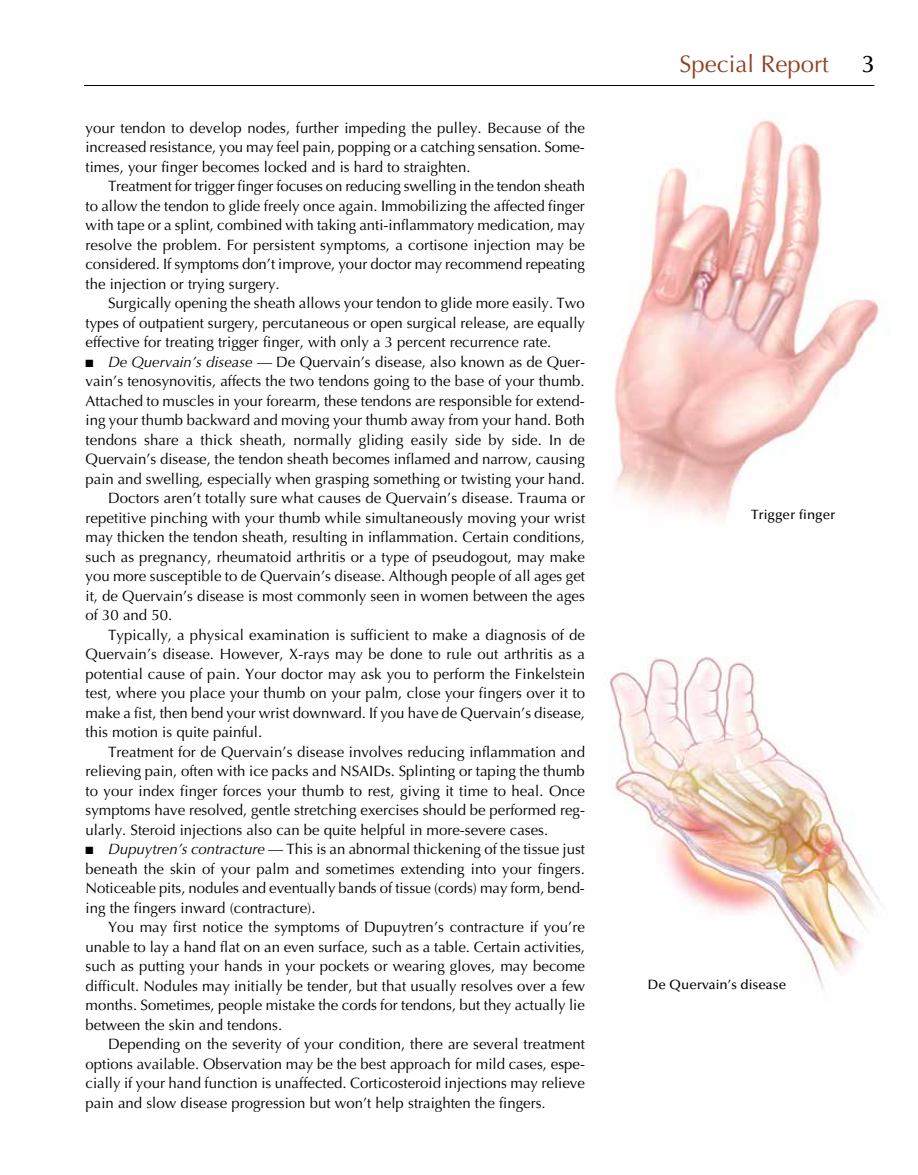
<style>
.page{position:relative;width:918px;height:1175px;background:#fff}
.page>*{position:absolute;margin:0;border:0;box-sizing:border-box;transform-origin:0 0}
.t1{font:24px "Optima LT Std";color:#8e4323}
.t2{font:500 24px "Optima LT Std";color:#000}
.t3{font:15px/19.5px "Optima LT Std";color:#000;text-align:justify}
.t4{font:500 13.5px "Optima LT Std";color:#000}
.s1{font-style:italic}
</style>
<div class="page">
<hr style="left:84px;top:85px;width:790px;height:1px;background:#000">
<img style="left:613px;top:118px;width:277px;height:407px">
<img style="left:609px;top:657px;width:271px;height:332px">
<p class="t3" style="left:86px;top:118px;width:501px">your tendon to develop nodes, further impeding the pulley. Because of the increased resistance, you may feel pain, popping or a catching sensation. Some&shy;times, your finger becomes locked and is hard to straighten.</p>
<p class="t3" style="left:86px;top:176px;width:501px;text-indent:22px">Treatment for trigger finger focuses on reducing swelling in the tendon sheath to allow the tendon to glide freely once again. Immobilizing the affected finger with tape or a splint, combined with taking anti-inflammatory medication, may resolve the problem. For persistent symptoms, a cortisone injection may be considered. If symptoms don’t improve, your doctor may recommend repeating the injection or trying surgery.</p>
<p class="t3" style="left:86px;top:293px;width:501px;text-indent:22px">Surgically opening the sheath allows your tendon to glide more easily. Two types of outpatient surgery, percutaneous or open surgical release, are equally effective for treating trigger finger, with only a 3 percent recurrence rate.</p>
<p class="t3" style="left:86px;top:352px;width:501px">■ <span class="s1">De Quervain’s disease</span> — De Quervain’s disease, also known as de Quer-</p>
<p class="t3" style="left:86px;top:371px;width:501px">vain’s tenosynovitis, affects the two tendons going to the base of your thumb.</p>
<p class="t3" style="left:86px;top:391px;width:501px">Attached to muscles in your forearm, these tendons are responsible for extend-</p>
<p class="t3" style="left:86px;top:410px;width:501px">ing your thumb backward and moving your thumb away from your hand. Both</p>
<p class="t3" style="left:86px;top:430px;width:501px">tendons share a thick sheath, normally gliding easily side by side. In de</p>
<p class="t3" style="left:86px;top:449px;width:501px">Quervain’s disease, the tendon sheath becomes inflamed and narrow, causing</p>
<p class="t3" style="left:86px;top:469px;width:501px">pain and swelling, especially when grasping something or twisting your hand.</p>
<p class="t3" style="left:108px;top:488px;width:479px">Doctors aren’t totally sure what causes de Quervain’s disease. Trauma or</p>
<p class="t3" style="left:86px;top:508px;width:501px">repetitive pinching with your thumb while simultaneously moving your wrist</p>
<p class="t3" style="left:86px;top:527px;width:501px">may thicken the tendon sheath, resulting in inflammation. Certain conditions,</p>
<p class="t3" style="left:86px;top:547px;width:501px">such as pregnancy, rheumatoid arthritis or a type of pseudogout, may make</p>
<p class="t3" style="left:86px;top:566px;width:501px">you more susceptible to de Quervain’s disease. Although people of all ages get</p>
<p class="t3" style="left:86px;top:586px;width:501px">it, de Quervain’s disease is most commonly seen in women between the ages</p>
<p class="t3" style="left:86px;top:605px;width:88px">of 30 and 50.</p>
<p class="t3" style="left:108px;top:625px;width:479px">Typically, a physical examination is sufficient to make a diagnosis of de</p>
<p class="t3" style="left:86px;top:644px;width:501px">Quervain’s disease. However, X-rays may be done to rule out arthritis as a</p>
<p class="t3" style="left:86px;top:664px;width:501px">potential cause of pain. Your doctor may ask you to perform the Finkelstein</p>
<p class="t3" style="left:86px;top:683px;width:501px">test, where you place your thumb on your palm, close your fingers over it to</p>
<p class="t3" style="left:86px;top:703px;width:501px">make a fist, then bend your wrist downward. If you have de Quervain’s disease,</p>
<p class="t3" style="left:86px;top:722px;width:178px">this motion is quite painful.</p>
<p class="t3" style="left:108px;top:742px;width:479px">Treatment for de Quervain’s disease involves reducing inflammation and</p>
<p class="t3" style="left:86px;top:761px;width:501px">relieving pain, often with ice packs and NSAIDs. Splinting or taping the thumb</p>
<p class="t3" style="left:86px;top:781px;width:501px">to your index finger forces your thumb to rest, giving it time to heal. Once</p>
<p class="t3" style="left:86px;top:800px;width:501px">symptoms have resolved, gentle stretching exercises should be performed reg-</p>
<p class="t3" style="left:86px;top:820px;width:464px">ularly. Steroid injections also can be quite helpful in more-severe cases.</p>
<p class="t3" style="left:86px;top:839px;width:501px">■ <span class="s1">Dupuytren’s contracture</span> — This is an abnormal thickening of the tissue just beneath the skin of your palm and sometimes extending into your fingers.<br>Noticeable pits, nodules and eventually bands of tissue (cords) may form, bend&shy;ing the fingers inward (contracture).</p>
<p class="t3" style="left:86px;top:917px;width:501px;text-indent:23px">You may first notice the symptoms of Dupuytren’s contracture if you’re unable to lay a hand flat on an even surface, such as a table. Certain activities, such as putting your hands in your pockets or wearing gloves, may become difficult. Nodules may initially be tender, but that usually resolves over a few months. Sometimes, people mistake the cords for tendons, but they actually lie between the skin and tendons.</p>
<p class="t3" style="left:86px;top:1034px;width:501px;text-indent:23px">Depending on the severity of your condition, there are several treatment options available. Observation may be the best approach for mild cases, espe&shy;cially if your hand function is unaffected. Corticosteroid injections may relieve pain and slow disease progression but won’t help straighten the fingers.</p>
<h1 class="t1" style="left:680px;top:50px;width:151px">Special Report</h1>
<h1 class="t2" style="left:862px;top:50px;width:13px">3</h1>
<p class="t4" style="left:751px;top:507px;width:86px">Trigger finger</p>
<p class="t4" style="left:648px;top:977px;width:140px">De Quervain’s disease</p>
</div>
